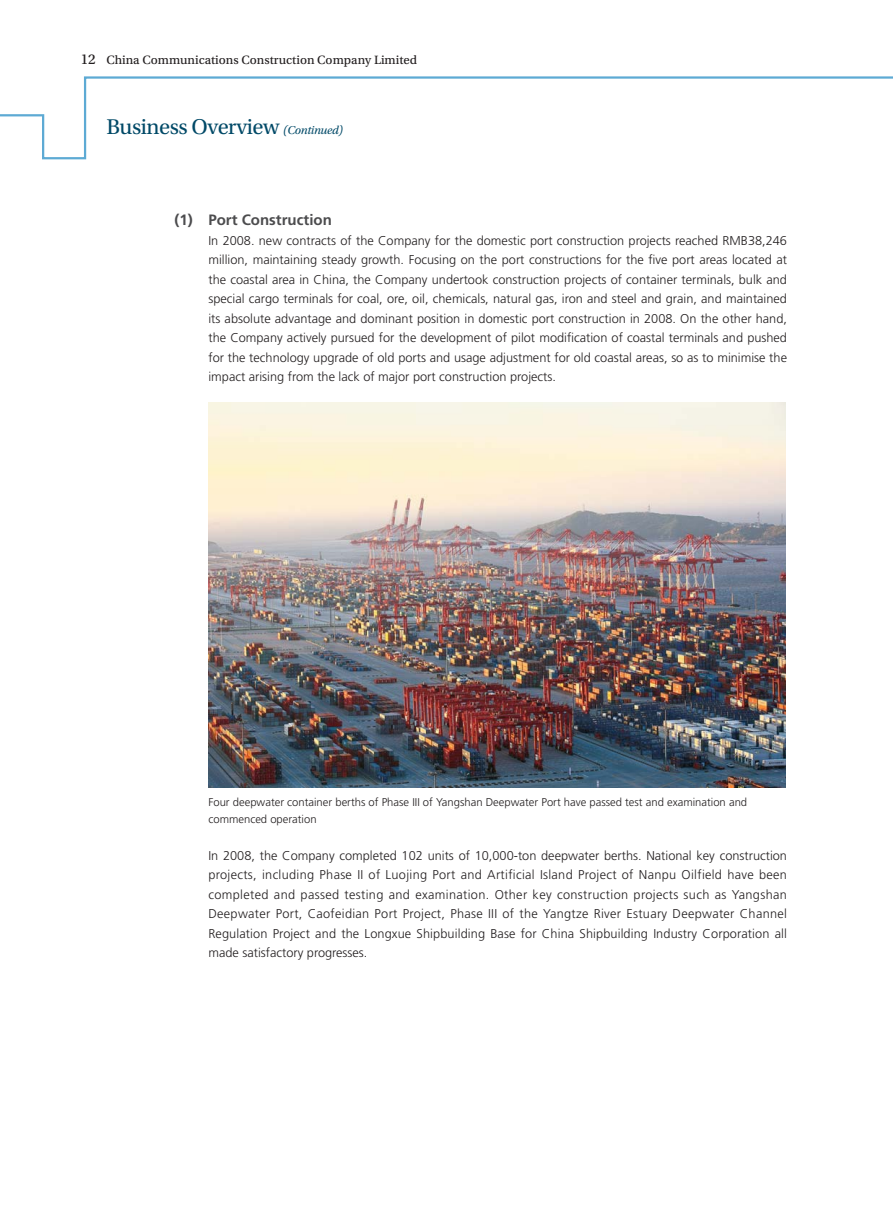
<style>
.page{position:relative;width:893px;height:1212px;background:#fff}
.page>*{position:absolute;margin:0;border:0;box-sizing:border-box;transform-origin:0 0}
.t1{font:22.5px "Utopia Std";letter-spacing:-.02em;color:#004967}
.t2{font:700 15px "Frutiger LT Std";color:#4c4c4e}
.t3{font:300 12.75px/19.5px "Frutiger LT Std";color:#231f20;text-align:justify}
.t4{font:12.75px "Utopia Std Capt";color:#231f20}
.t5{font:300 11.25px/16.5px "Frutiger LT Std";color:#231f20}
.s1{font-size:15px}
.s2{font-style:italic;font-size:12px}
</style>
<div class="page">
<svg style="left:0;top:76px;width:892px;height:84px"></svg>
<img style="left:208px;top:403px;width:577px;height:384px">
<p class="t4" style="left:81px;top:55px;width:338px"><span class="s1">12</span> China Communications Construction Company Limited</p>
<h1 class="t1" style="left:106px;top:118px;width:238px">Business Overview <span class="s2">(Continued)</span></h1>
<p class="t2" style="left:174px;top:214px;width:159px">(1) Port Construction</p>
<p class="t3" style="left:208px;top:231px;width:580px">In 2008. new contracts of the Company for the domestic port construction projects reached RMB38,246 million, maintaining steady growth. Focusing on the port constructions for the five port areas located at the coastal area in China, the Company undertook construction projects of container terminals, bulk and special cargo terminals for coal, ore, oil, chemicals, natural gas, iron and steel and grain, and maintained its absolute advantage and dominant position in domestic port construction in 2008. On the other hand, the Company actively pursued for the development of pilot modification of coastal terminals and pushed for the technology upgrade of old ports and usage adjustment for old coastal areas, so as to minimise the impact arising from the lack of major port construction projects.</p>
<p class="t5" style="left:208px;top:795px;width:540px">Four deepwater container berths of Phase III of Yangshan Deepwater Port have passed test and examination and commenced operation</p>
<p class="t3" style="left:208px;top:846px;width:580px">In 2008, the Company completed 102 units of 10,000-ton deepwater berths. National key construction projects, including Phase II of Luojing Port and Artificial Island Project of Nanpu Oilfield have been completed and passed testing and examination. Other key construction projects such as Yangshan Deepwater Port, Caofeidian Port Project, Phase III of the Yangtze River Estuary Deepwater Channel Regulation Project and the Longxue Shipbuilding Base for China Shipbuilding Industry Corporation all made satisfactory progresses.</p>
</div>
